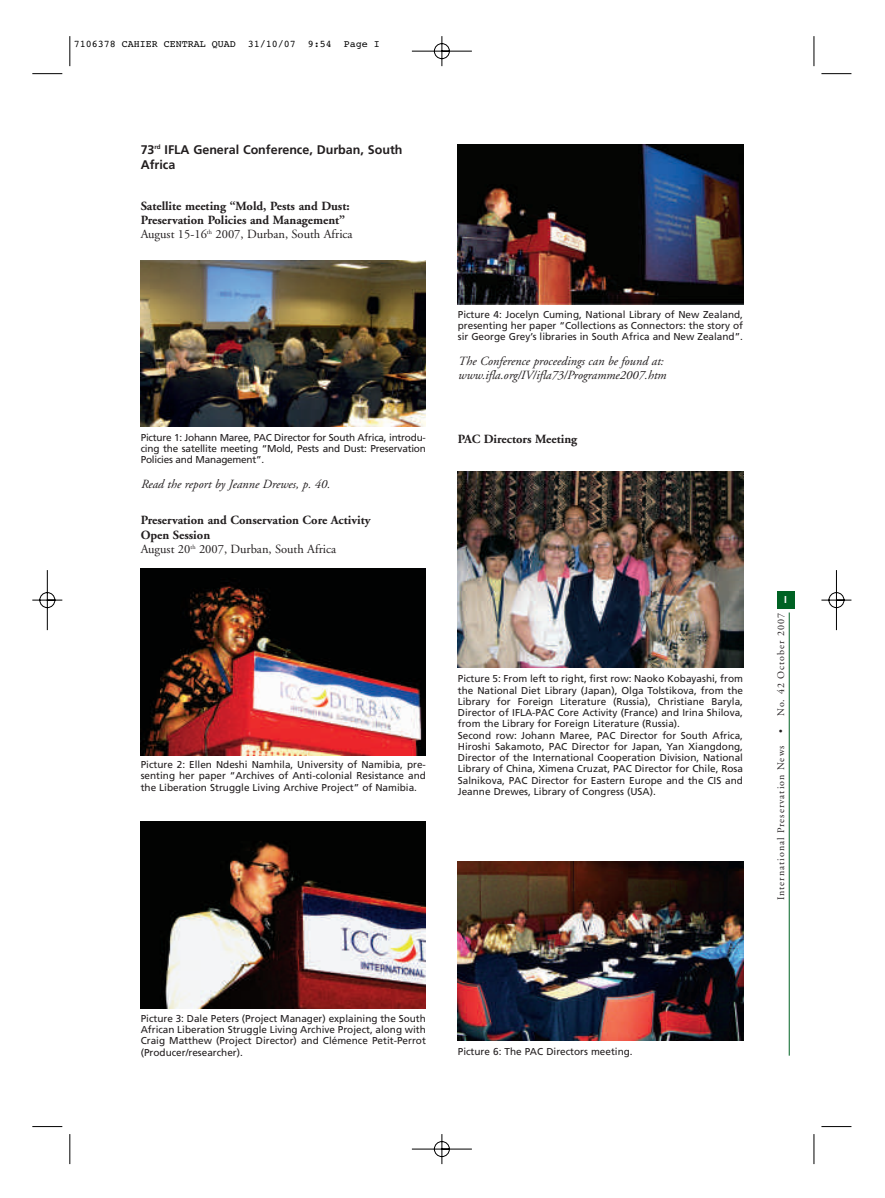
<style>
.page{position:relative;width:885px;height:1198px;background:#fff}
.page>*{position:absolute;margin:0;border:0;box-sizing:border-box;transform-origin:0 0}
.t1{font:700 12.5px/13.8px "Adobe Garamond";color:#231f20}
.t2{font:italic 12.5px/13.8px "Adobe Garamond";color:#231f20}
.t3{font:700 12.5px/15px "Frutiger";color:#231f20}
.t4{font:12.5px "Adobe Garamond";color:#231f20}
.t5{font:10px/11.2px "Frutiger";color:#231f20;text-align:justify}
.t6{font:10px "Adobe Garamond";letter-spacing:.1em;color:#231f20}
.t7{font:10px "Courier";color:#000}
.t8{font:700 10px "Frutiger";color:#fff}
.s1{font-weight:400}
</style>
<div class="page">
<img style="left:32px;top:36px;width:820px;height:1128px">
<p class="t7" style="left:74px;top:41px;width:308px">7106378 CAHIER CENTRAL QUAD 31/10/07 9:54 Page I</p>
<p class="t3" style="left:141px;top:143px;width:263px">73<sup>rd</sup> IFLA General Conference, Durban, South<br>Africa</p>
<p class="t1" style="left:141px;top:200px;width:213px">Satellite meeting “Mold, Pests and Dust:<br>Preservation Policies and Management”<br><span class="s1">August 15-16</span><sup>th</sup> <span class="s1">2007, Durban, South Africa</span></p>
<p class="t5" style="left:141px;top:432px;width:287px">Picture 1: Johann Maree, PAC Director for South Africa, introdu&shy;cing the satellite meeting “Mold, Pests and Dust: Preservation Policies and Management”.</p>
<p class="t2" style="left:141px;top:478px;width:191px">Read the report by Jeanne Drewes, p. 40.</p>
<p class="t1" style="left:141px;top:513px;width:231px;line-height:15px">Preservation and Conservation Core Activity<br>Open Session</p>
<p class="t4" style="left:141px;top:544px;width:197px">August 20<sup>th</sup> 2007, Durban, South Africa</p>
<p class="t5" style="left:458px;top:309px;width:287px">Picture 4: Jocelyn Cuming, National Library of New Zealand, presenting her paper “Collections as Connectors: the story of sir George Grey’s libraries in South Africa and New Zealand”.</p>
<p class="t2" style="left:458px;top:355px;width:210px">The Conference proceedings can be found at: www.ifla.org/IV/ifla73/Programme2007.htm</p>
<p class="t1" style="left:458px;top:433px;width:121px">PAC Directors Meeting</p>
<p class="t5" style="left:141px;top:759px;width:287px">Picture 2: Ellen Ndeshi Namhila, University of Namibia, pre&shy;senting her paper “Archives of Anti-colonial Resistance and the Liberation Struggle Living Archive Project” of Namibia.</p>
<p class="t5" style="left:458px;top:674px;width:287px;text-align:left">Picture 5: From left to right, first row: Naoko Kobayashi, from the National Diet Library (Japan), Olga Tolstikova, from the Library for Foreign Literature (Russia), Christiane Baryla, Director of IFLA-PAC Core Activity (France) and Irina Shilova, from the Library for Foreign Literature (Russia).<br>Second row: Johann Maree, PAC Director for South Africa, Hiroshi Sakamoto, PAC Director for Japan, Yan Xiangdong, Director of the International Cooperation Division, National Library of China, Ximena Cruzat, PAC Director for Chile, Rosa Salnikova, PAC Director for Eastern Europe and the CIS and Jeanne Drewes, Library of Congress (USA).</p>
<p class="t8" style="left:784px;top:595px;width:4px">I</p>
<p class="t6" style="left:777px;top:732px;width:121px;rotate:-90deg">• No. 42 October 2007</p>
<p class="t6" style="left:777px;top:900px;width:156px;rotate:-90deg">International Preservation News</p>
<p class="t5" style="left:141px;top:1013px;width:287px">Picture 3: Dale Peters (Project Manager) explaining the South African Liberation Struggle Living Archive Project, along with Craig Matthew (Project Director) and Clémence Petit-Perrot (Producer/researcher).</p>
<p class="t5" style="left:458px;top:1047px;width:176px">Picture 6: The PAC Directors meeting.</p>
</div>
